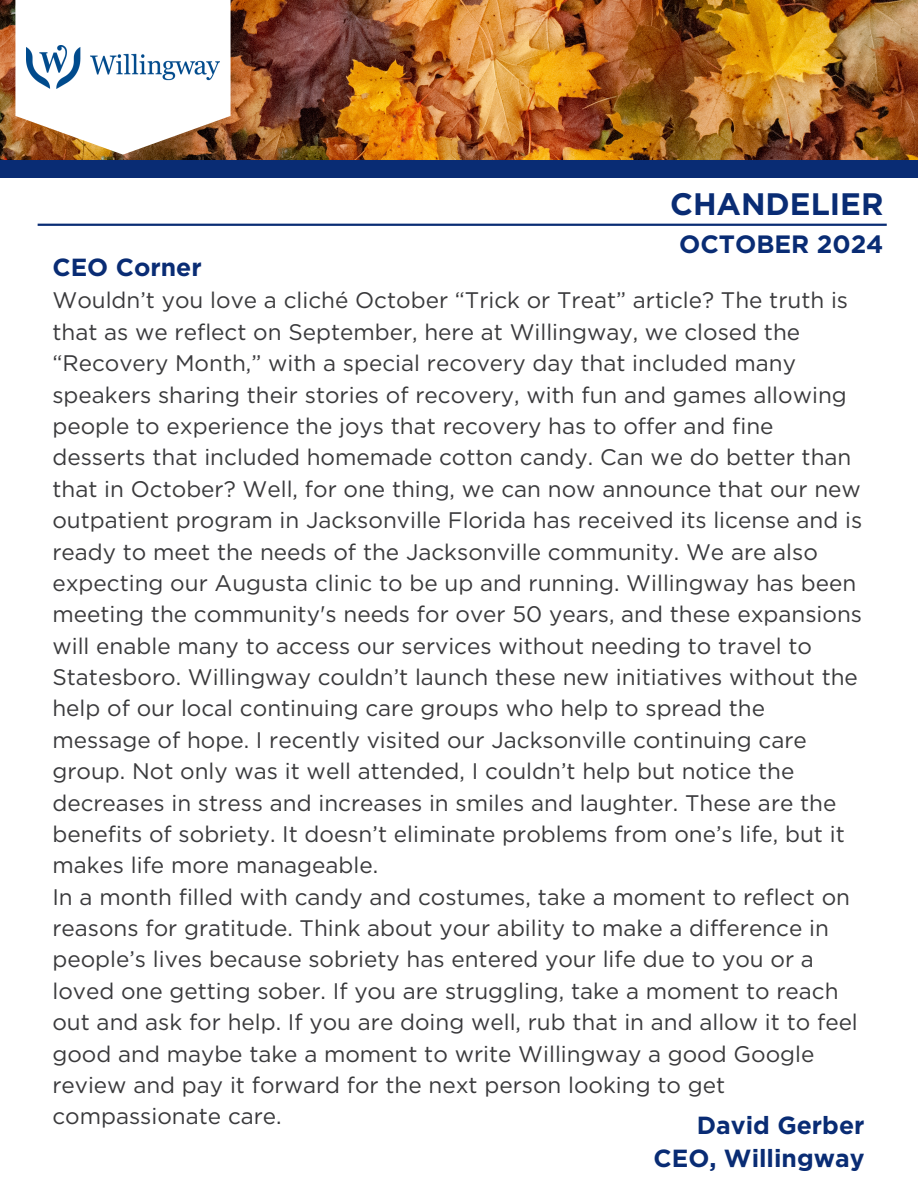
<style>
.page{position:relative;width:918px;height:1188px;background:#fff}
.page>*{position:absolute;margin:0;border:0;box-sizing:border-box;transform-origin:0 0}
.t1{font:700 31.05px "Gotham";color:#092c74}
.t2{font:700 25.05px "Gotham";color:#092c74}
.t3{font:700 24.75px/33.8px "Gotham";color:#092c74;text-align:right}
.t4{font:22.5px/31.3px "Gotham";color:#3a3a3c}
</style>
<div class="page">
<hr style="left:38px;top:224px;width:849px;height:2px;background:#092c74">
<div style="left:0;top:0;width:918px;height:178px;background:#092c74"></div>
<img style="left:0;top:0;width:918px;height:160px">
<svg style="left:15px;top:0;width:216px;height:155px;background:#ebe0d7"></svg>
<img style="left:26px;top:45px;width:194px;height:44px">
<p class="t1" style="left:670px;top:186px;width:215px">CHANDELIER</p>
<h3 class="t2" style="left:679px;top:229px;width:206px">OCTOBER 2024</h3>
<h1 class="t3" style="left:52px;top:251px;width:151px">CEO Corner</h1>
<h2 class="t4" style="left:52px;top:285px;width:811px">Wouldn’t you love a cliché October “Trick or Treat” article? The truth is that as we reflect on September, here at Willingway, we closed the “Recovery Month,” with a special recovery day that included many speakers sharing their stories of recovery, with fun and games allowing people to experience the joys that recovery has to offer and fine desserts that included homemade cotton candy. Can we do better than that in October? Well, for one thing, we can now announce that our new outpatient program in Jacksonville Florida has received its license and is ready to meet the needs of the Jacksonville community. We are also expecting our Augusta clinic to be up and running. Willingway has been meeting the community's needs for over 50 years, and these expansions will enable many to access our services without needing to travel to Statesboro. Willingway couldn’t launch these new initiatives without the help of our local continuing care groups who help to spread the message of hope. I recently visited our Jacksonville continuing care group. Not only was it well attended, I couldn’t help but notice the decreases in stress and increases in smiles and laughter. These are the benefits of sobriety. It doesn’t eliminate problems from one’s life, but it makes life more manageable.</h2>
<p class="t4" style="left:52px;top:881px;width:807px">In a month filled with candy and costumes, take a moment to reflect on reasons for gratitude. Think about your ability to make a difference in people’s lives because sobriety has entered your life due to you or a loved one getting sober. If you are struggling, take a moment to reach out and ask for help. If you are doing well, rub that in and allow it to feel good and maybe take a moment to write Willingway a good Google review and pay it forward for the next person looking to get compassionate care.</p>
<p class="t3" style="left:654px;top:1108px;width:212px">David Gerber<br>CEO, Willingway</p>
</div>
